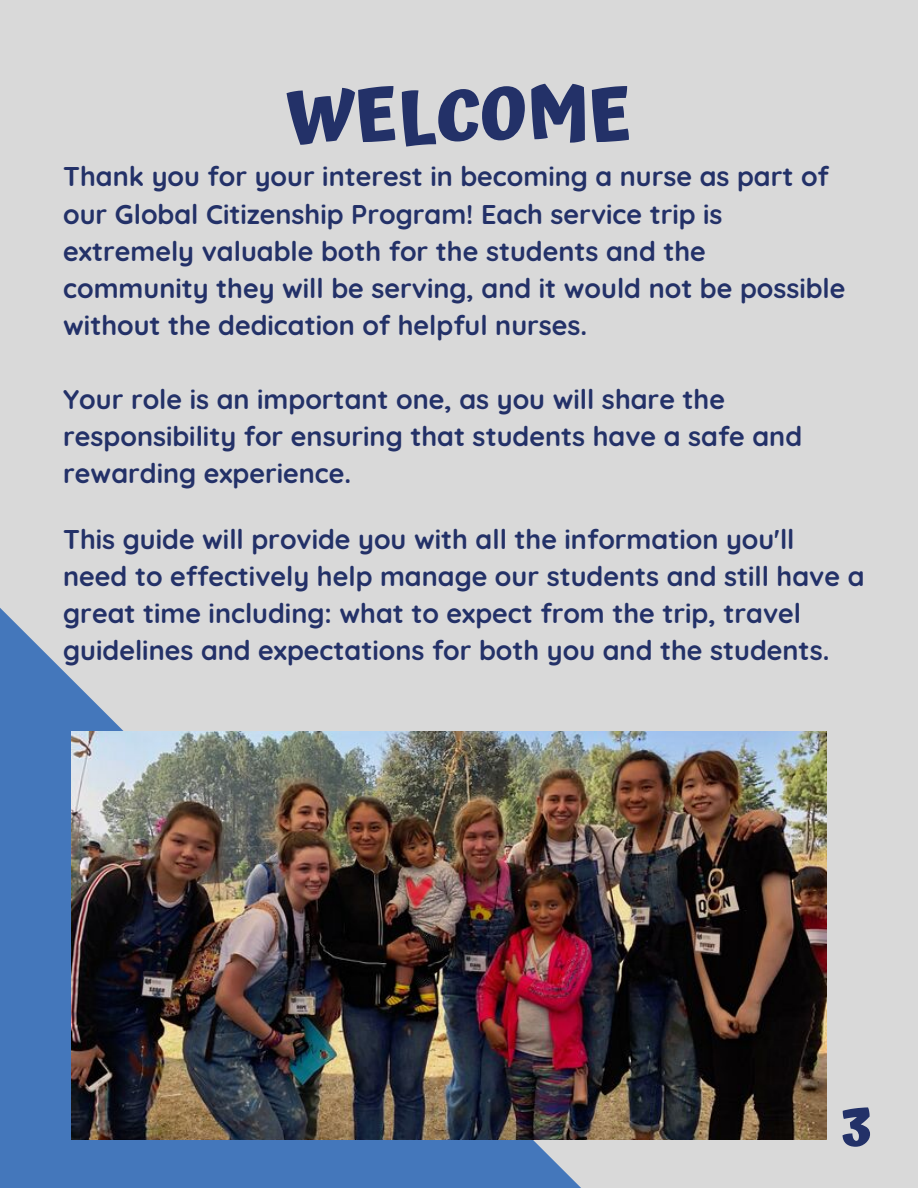
<style>
.page{position:relative;width:918px;height:1188px;background:#d9d9d9}
.page>*{position:absolute;margin:0;border:0;box-sizing:border-box;transform-origin:0 0}
.t1{font:700 72px "Atma";color:#233168}
.t2{font:700 54px "Atma";color:#233168}
.t3{font:700 27px/37.2px "Quicksand";color:#233168}
</style>
<div class="page">
<svg style="left:0;top:608px;width:581px;height:580px"></svg>
<img style="left:71px;top:731px;width:755px;height:409px">
<h1 class="t1" style="left:287px;top:72px;width:346px">WELCOME</h1>
<p class="t3" style="left:63px;top:158px;width:784px">Thank you for your interest in becoming a nurse as part of our Global Citizenship Program! Each service trip is extremely valuable both for the students and the community they will be serving, and it would not be possible without the dedication of helpful nurses.</p>
<p class="t3" style="left:63px;top:380px;width:740px">Your role is an important one, as you will share the responsibility for ensuring that students have a safe and rewarding experience.</p>
<p class="t3" style="left:63px;top:520px;width:803px">This guide will provide you with all the information you'll need to effectively help manage our students and still have a great time including: what to expect from the trip, travel guidelines and expectations for both you and the students.</p>
<h2 class="t2" style="left:841px;top:1093px;width:33px">3</h2>
</div>
